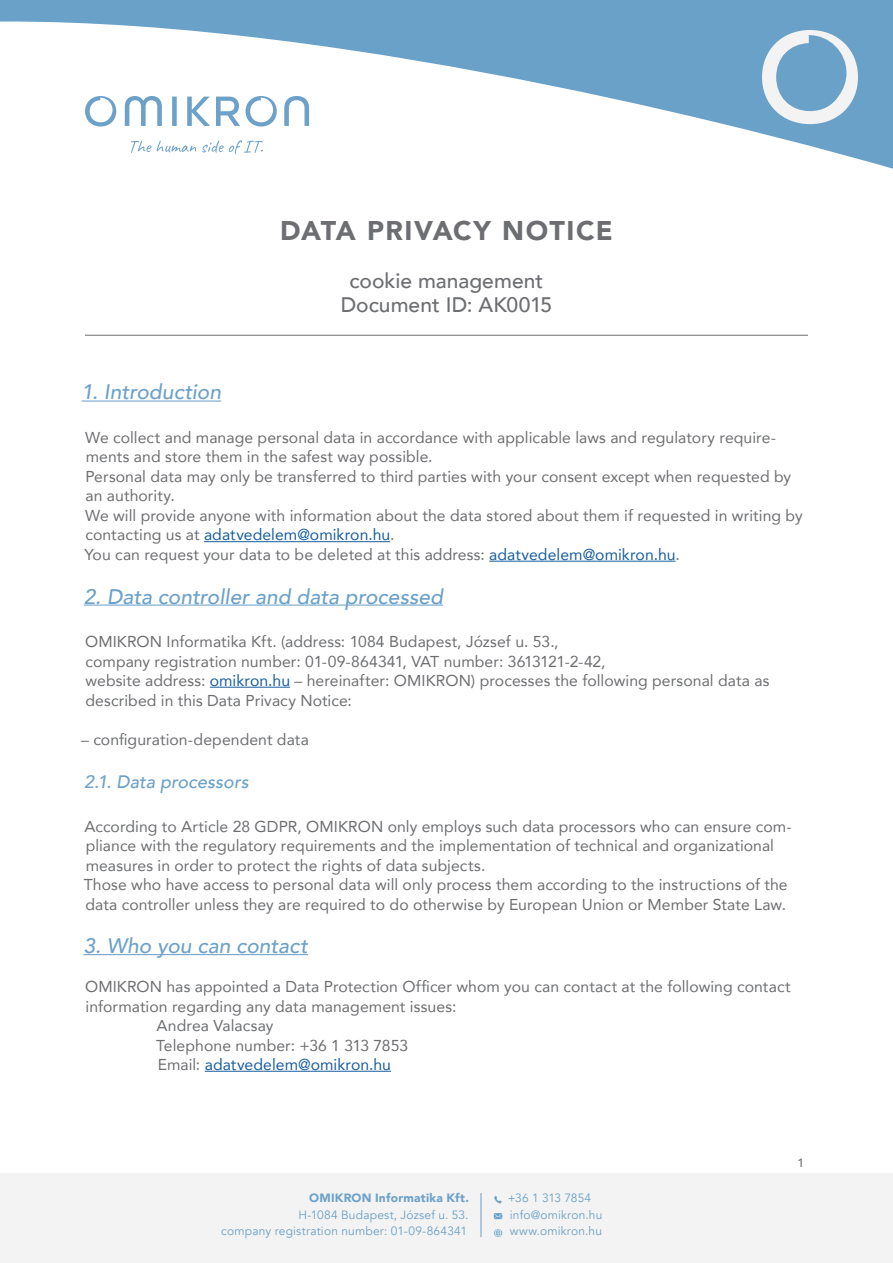
<style>
.page{position:relative;width:893px;height:1263px;background:#fff}
.page>*{position:absolute;margin:0;border:0;box-sizing:border-box;transform-origin:0 0}
.t1{font:900 27px "Avenir";letter-spacing:.045em;color:#6d6e71}
.t2{font:italic 500 21px "Avenir";color:#6ca1c9}
.t3{font:500 21px "Avenir";color:#6d6e71}
.t4{font:italic 500 18px "Avenir";letter-spacing:.005em;color:#6ca1c9}
.t5{font:15.75px/19.5px "Avenir";letter-spacing:.005em;color:#6d6e71}
.t6{font:15.75px "Avenir";letter-spacing:.005em;color:#175d9e}
.t7{font:12px/16.5px "Avenir";letter-spacing:.015em;color:#6ca1c9;text-align:right}
.t8{font:900 12px "Avenir";letter-spacing:.02em;color:#6ca1c9}
.t9{font:500 12px "Avenir";color:#6d6e71}
.s1{color:#175d9e}
.s2{color:#6d6e71}
</style>
<div class="page">
<div style="left:0;top:1174px;width:893px;height:89px;background:#f2f3f2"></div>
<svg style="left:494px;top:1196px;width:8px;height:7px"></svg>
<svg style="left:494px;top:1213px;width:8px;height:6px"></svg>
<svg style="left:494px;top:1229px;width:8px;height:8px"></svg>
<hr style="left:481px;top:1193px;width:1px;height:44px;background:#6ca1c9">
<svg style="left:0;top:0;width:893px;height:169px"></svg>
<svg style="left:762px;top:30px;width:96px;height:94px"></svg>
<svg style="left:85px;top:96px;width:224px;height:31px"></svg>
<svg style="left:131px;top:140px;width:132px;height:14px"></svg>
<hr style="left:82px;top:400px;width:139px;height:2px;background:#6ca1c9">
<hr style="left:204px;top:541px;width:186px;height:1px;background:#175d9e">
<hr style="left:489px;top:561px;width:186px;height:1px;background:#175d9e">
<hr style="left:84px;top:604px;width:359px;height:2px;background:#6ca1c9">
<hr style="left:210px;top:687px;width:80px;height:1px;background:#175d9e">
<hr style="left:83px;top:954px;width:225px;height:1px;background:#6ca1c9">
<hr style="left:205px;top:1071px;width:186px;height:1px;background:#175d9e">
<hr style="left:85px;top:335px;width:723px;height:1px;background:#6d6e71">
<p class="t1" style="left:280px;top:207px;width:334px">DATA PRIVACY NOTICE</p>
<p class="t3" style="left:350px;top:262px;width:195px">cookie management</p>
<p class="t3" style="left:341px;top:286px;width:213px">Document ID: AK0015</p>
<p class="t2" style="left:82px;top:380px;width:141px">1. Introduction</p>
<p class="t5" style="left:85px;top:427px;width:692px">We collect and manage personal data in accordance with applicable laws and regulatory require&shy;ments and store them in the safest way possible.</p>
<p class="t5" style="left:85px;top:466px;width:707px">Personal data may only be transferred to third parties with your consent except when requested by an authority.</p>
<p class="t5" style="left:85px;top:505px;width:719px">We will provide anyone with information about the data stored about them if requested in writing by contacting us at <span class="s1">adatvedelem@omikron.hu</span>.</p>
<p class="t5" style="left:84px;top:544px;width:597px">You can request your data to be deleted at this address: <span class="s1">adatvedelem@omikron.hu</span>.</p>
<p class="t2" style="left:84px;top:584px;width:361px">2. Data controller and data processed</p>
<p class="t5" style="left:85px;top:631px;width:475px">OMIKRON Informatika Kft. (address: 1084 Budapest, József u. 53.,</p>
<p class="t5" style="left:85px;top:651px;width:522px">company registration number: 01-09-864341, VAT number: 3613121-2-42,</p>
<p class="t5" style="left:85px;top:670px;width:685px">website address: <span class="s1">omikron.hu</span> – hereinafter: OMIKRON) processes the following personal data as described in this Data Privacy Notice:</p>
<p class="t5" style="left:81px;top:729px;width:229px">– configuration-dependent data</p>
<p class="t4" style="left:84px;top:771px;width:166px">2.1. Data processors</p>
<p class="t5" style="left:84px;top:816px;width:709px">According to Article 28 GDPR, OMIKRON only employs such data processors who can ensure com&shy;pliance with the regulatory requirements and the implementation of technical and organizational measures in order to protect the rights of data subjects.</p>
<p class="t5" style="left:84px;top:874px;width:705px">Those who have access to personal data will only process them according to the instructions of the data controller unless they are required to do otherwise by European Union or Member State Law.</p>
<p class="t2" style="left:83px;top:933px;width:226px">3. Who you can contact</p>
<p class="t5" style="left:85px;top:976px;width:707px">OMIKRON has appointed a Data Protection Officer whom you can contact at the following contact information regarding any data management issues:</p>
<p class="t5" style="left:157px;top:1015px;width:118px">Andrea Valacsay</p>
<p class="t5" style="left:156px;top:1035px;width:254px">Telephone number: +36 1 313 7853</p>
<p class="t6" style="left:158px;top:1052px;width:235px"><span class="s2">Email:</span> adatvedelem@omikron.hu</p>
<p class="t8" style="left:309px;top:1187px;width:161px">OMIKRON Informatika Kft.</p>
<p class="t7" style="left:221px;top:1206px;width:249px">H-1084 Budapest, József u. 53.<br>company registration number: 01-09-864341</p>
<p class="t7" style="left:508px;top:1190px;width:96px;text-align:left">+36 1 313 7854 info@omikron.hu www.omikron.hu</p>
<p class="t9" style="left:797px;top:1152px;width:8px">1</p>
</div>
